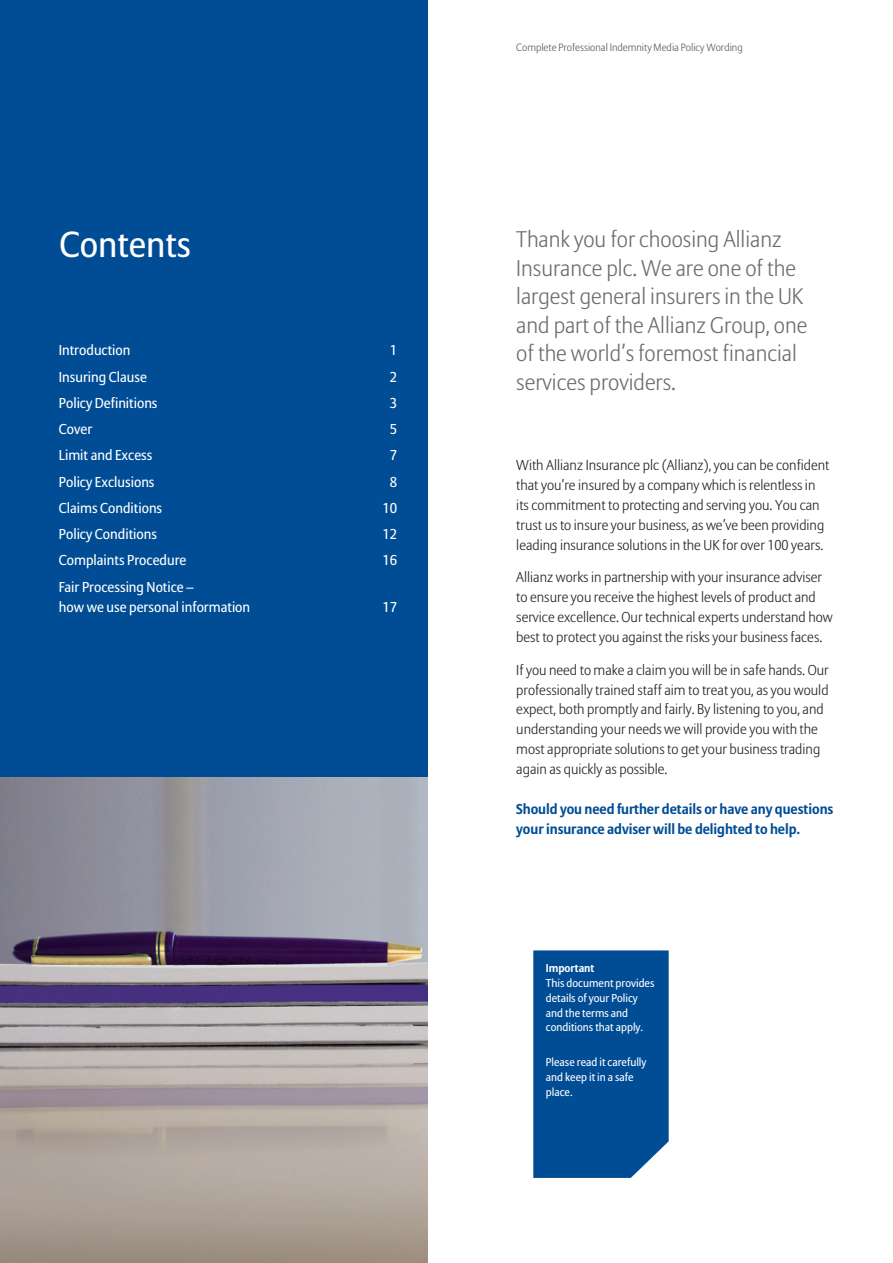
<style>
.page{position:relative;width:893px;height:1263px;background:#fff}
.page>*{position:absolute;margin:0;border:0;box-sizing:border-box;transform-origin:0 0}
.t1{font:36px "Allianz Sans";color:#fff}
.t2{font:300 22.5px/28.5px "Allianz Sans";color:#6c6d70}
.t3{font:300 14.25px/20px "Allianz Sans";color:#231f20}
.t4{font:14.25px/20px "Allianz Sans";color:#fff}
.t5{font:700 14.25px/20px "Allianz Sans";letter-spacing:-.005em;color:#014d95}
.t6{font:11.25px/14.9px "Allianz Sans";color:#fff}
.t7{font:700 11.25px "Allianz Sans";color:#fff}
.t8{font:300 10.5px "Allianz Sans";color:#57585a}
</style>
<div class="page">
<div style="left:0;top:0;width:427px;height:778px;background:#014d95"></div>
<img style="left:0;top:778px;width:427px;height:485px">
<div style="left:533px;top:950px;width:136px;height:228px;background:#014d95"></div>
<h1 class="t1" style="left:60px;top:223px;width:133px">Contents</h1>
<p class="t4" style="left:59px;top:341px;width:73px">Introduction</p>
<p class="t4" style="left:390px;top:341px;width:9px">1</p>
<p class="t4" style="left:59px;top:367px;width:90px">Insuring Clause</p>
<p class="t4" style="left:390px;top:367px;width:9px">2</p>
<p class="t4" style="left:59px;top:394px;width:100px">Policy Definitions</p>
<p class="t4" style="left:390px;top:394px;width:9px">3</p>
<p class="t4" style="left:59px;top:420px;width:35px">Cover</p>
<p class="t4" style="left:390px;top:420px;width:9px">5</p>
<p class="t4" style="left:59px;top:446px;width:95px">Limit and Excess</p>
<p class="t4" style="left:390px;top:446px;width:9px">7</p>
<p class="t4" style="left:59px;top:472px;width:97px">Policy Exclusions</p>
<p class="t4" style="left:390px;top:472px;width:9px">8</p>
<p class="t4" style="left:59px;top:499px;width:105px">Claims Conditions</p>
<p class="t4" style="left:382px;top:499px;width:16px">10</p>
<p class="t4" style="left:59px;top:525px;width:100px">Policy Conditions</p>
<p class="t4" style="left:382px;top:525px;width:16px">12</p>
<p class="t4" style="left:59px;top:551px;width:129px">Complaints Procedure</p>
<p class="t4" style="left:382px;top:551px;width:16px">16</p>
<p class="t4" style="left:59px;top:577px;width:193px">Fair Processing Notice –<br>how we use personal information</p>
<p class="t4" style="left:382px;top:597px;width:16px">17</p>
<p class="t8" style="left:516px;top:41px;width:228px">Complete Professional Indemnity Media Policy Wording</p>
<h2 class="t2" style="left:516px;top:226px;width:293px">Thank you for choosing Allianz<br>Insurance plc. We are one of the largest general insurers in the UK and part of the Allianz Group, one of the world’s foremost financial services providers.</h2>
<p class="t3" style="left:516px;top:456px;width:315px">With Allianz Insurance plc (Allianz), you can be confident that you’re insured by a company which is relentless in its commitment to protecting and serving you. You can trust us to insure your business, as we’ve been providing leading insurance solutions in the UK for over 100 years.</p>
<p class="t3" style="left:516px;top:568px;width:318px">Allianz works in partnership with your insurance adviser to ensure you receive the highest levels of product and service excellence. Our technical experts understand how best to protect you against the risks your business faces.</p>
<p class="t3" style="left:516px;top:660px;width:314px">If you need to make a claim you will be in safe hands. Our professionally trained staff aim to treat you, as you would expect, both promptly and fairly. By listening to you, and understanding your needs we will provide you with the most appropriate solutions to get your business trading again as quickly as possible.</p>
<p class="t5" style="left:516px;top:799px;width:319px">Should you need further details or have any questions your insurance adviser will be delighted to help.</p>
<p class="t7" style="left:546px;top:961px;width:50px">Important</p>
<p class="t6" style="left:546px;top:976px;width:110px">This document provides details of your Policy and the terms and conditions that apply.</p>
<p class="t6" style="left:546px;top:1055px;width:102px">Please read it carefully and keep it in a safe place.</p>
</div>
